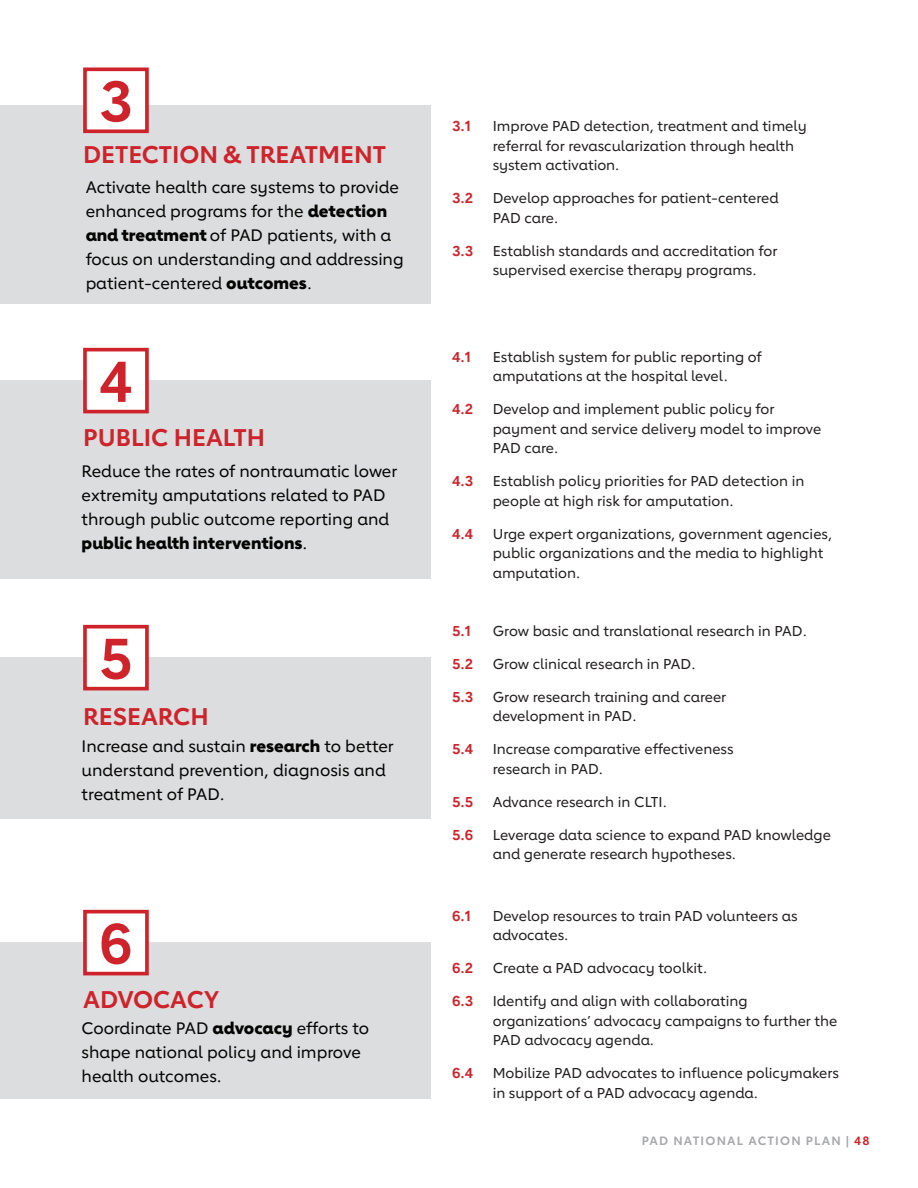
<style>
.page{position:relative;width:918px;height:1188px;background:#fff}
.page>*{position:absolute;margin:0;border:0;box-sizing:border-box;transform-origin:0 0}
.Sub_Section_-_Number{font:700 56.55px "Lub Dub";color:#ce232a}
.Sub_Section_-_Number-2{font:700 24px "Lub Dub";color:#ce232a}
.t1{font:500 16.5px/24px "Lub Dub";color:#040503}
.t2{font:500 14.25px/19.5px "Lub Dub";color:#231f20}
.t3{font:700 14.25px "Lub Dub";color:#ce232a}
.t4{font:700 12px "Lub Dub";letter-spacing:.1em;color:#a8a9ad}
.s1{font-weight:800}
.s2{color:#ce232a}
</style>
<div class="page">
<div style="left:0;top:105px;width:431px;height:198px;background:#dcdddf"></div>
<div style="left:85px;top:69px;width:62px;height:62px;background:#fff"></div>
<div style="left:83px;top:68px;width:66px;height:65px;border:4px solid #ce232a"></div>
<div style="left:0;top:381px;width:431px;height:198px;background:#dcdddf"></div>
<div style="left:85px;top:350px;width:62px;height:62px;background:#fff"></div>
<div style="left:83px;top:348px;width:66px;height:65px;border:4px solid #ce232a"></div>
<div style="left:0;top:658px;width:431px;height:161px;background:#dcdddf"></div>
<div style="left:85px;top:627px;width:62px;height:62px;background:#fff"></div>
<div style="left:83px;top:625px;width:66px;height:65px;border:4px solid #ce232a"></div>
<div style="left:0;top:943px;width:431px;height:156px;background:#dcdddf"></div>
<div style="left:85px;top:912px;width:62px;height:62px;background:#fff"></div>
<div style="left:83px;top:910px;width:66px;height:65px;border:4px solid #ce232a"></div>
<h3 class="Sub_Section_-_Number" style="left:99px;top:68px;width:35px">3</h3>
<h3 class="Sub_Section_-_Number-2" style="left:83px;top:140px;width:304px">DETECTION &amp; TREATMENT</h3>
<p class="t1" style="left:86px;top:175px;width:319px">Activate health care systems to provide enhanced programs for the <span class="s1">detection and treatment</span> of PAD patients, with a focus on understanding and addressing patient-centered <span class="s1">outcomes</span>.</p>
<h3 class="Sub_Section_-_Number" style="left:99px;top:348px;width:35px">4</h3>
<h3 class="Sub_Section_-_Number-2" style="left:83px;top:423px;width:184px">PUBLIC HEALTH</h3>
<p class="t1" style="left:82px;top:459px;width:317px">Reduce the rates of nontraumatic lower extremity amputations related to PAD through public outcome reporting and <span class="s1">public health interventions</span>.</p>
<h3 class="Sub_Section_-_Number" style="left:99px;top:625px;width:35px">5</h3>
<h3 class="Sub_Section_-_Number-2" style="left:83px;top:702px;width:127px">RESEARCH</h3>
<p class="t1" style="left:82px;top:734px;width:314px">Increase and sustain <span class="s1">research</span> to better understand prevention, diagnosis and treatment of PAD.</p>
<h3 class="Sub_Section_-_Number" style="left:99px;top:910px;width:35px">6</h3>
<h3 class="Sub_Section_-_Number-2" style="left:83px;top:985px;width:138px">ADVOCACY</h3>
<p class="t1" style="left:82px;top:1016px;width:289px">Coordinate PAD <span class="s1">advocacy</span> efforts to shape national policy and improve health outcomes.</p>
<p class="t3" style="left:452px;top:118px;width:21px">3.1</p>
<p class="t2" style="left:493px;top:116px;width:316px">Improve PAD detection, treatment and timely referral for revascularization through health system activation.</p>
<p class="t3" style="left:452px;top:190px;width:23px">3.2</p>
<p class="t2" style="left:493px;top:188px;width:287px">Develop approaches for patient-centered<br>PAD care.</p>
<p class="t3" style="left:452px;top:242px;width:23px">3.3</p>
<p class="t2" style="left:493px;top:241px;width:286px">Establish standards and accreditation for supervised exercise therapy programs.</p>
<p class="t3" style="left:452px;top:348px;width:21px">4.1</p>
<p class="t2" style="left:493px;top:347px;width:271px">Establish system for public reporting of amputations at the hospital level.</p>
<p class="t3" style="left:452px;top:400px;width:23px">4.2</p>
<p class="t2" style="left:493px;top:399px;width:330px">Develop and implement public policy for payment and service delivery model to improve<br>PAD care.</p>
<p class="t3" style="left:452px;top:472px;width:23px">4.3</p>
<p class="t2" style="left:493px;top:471px;width:313px">Establish policy priorities for PAD detection in people at high risk for amputation.</p>
<p class="t3" style="left:452px;top:525px;width:23px">4.4</p>
<p class="t2" style="left:493px;top:524px;width:341px">Urge expert organizations, government agencies, public organizations and the media to highlight amputation.</p>
<p class="t3" style="left:452px;top:622px;width:21px">5.1</p>
<p class="t2" style="left:493px;top:621px;width:316px">Grow basic and translational research in PAD.</p>
<p class="t3" style="left:452px;top:655px;width:23px">5.2</p>
<p class="t2" style="left:493px;top:654px;width:204px">Grow clinical research in PAD.</p>
<p class="t3" style="left:452px;top:688px;width:23px">5.3</p>
<p class="t2" style="left:493px;top:687px;width:235px">Grow research training and career development in PAD.</p>
<p class="t3" style="left:452px;top:740px;width:23px">5.4</p>
<p class="t2" style="left:493px;top:739px;width:242px">Increase comparative effectiveness research in PAD.</p>
<p class="t3" style="left:452px;top:793px;width:23px">5.5</p>
<p class="t2" style="left:493px;top:792px;width:176px">Advance research in CLTI.</p>
<p class="t3" style="left:452px;top:826px;width:23px">5.6</p>
<p class="t2" style="left:493px;top:825px;width:340px">Leverage data science to expand PAD knowledge and generate research hypotheses.</p>
<p class="t3" style="left:452px;top:907px;width:21px">6.1</p>
<p class="t2" style="left:493px;top:906px;width:306px">Develop resources to train PAD volunteers as advocates.</p>
<p class="t3" style="left:452px;top:959px;width:23px">6.2</p>
<p class="t2" style="left:493px;top:958px;width:216px">Create a PAD advocacy toolkit.</p>
<p class="t3" style="left:452px;top:992px;width:23px">6.3</p>
<p class="t2" style="left:493px;top:991px;width:346px">Identify and align with collaborating organizations’ advocacy campaigns to further the<br>PAD advocacy agenda.</p>
<p class="t3" style="left:452px;top:1064px;width:23px">6.4</p>
<p class="t2" style="left:493px;top:1063px;width:348px">Mobilize PAD advocates to influence policymakers in support of a PAD advocacy agenda.</p>
<p class="t4" style="left:642px;top:1133px;width:229px">PAD NATIONAL ACTION PLAN | <span class="s2">48</span></p>
</div>
